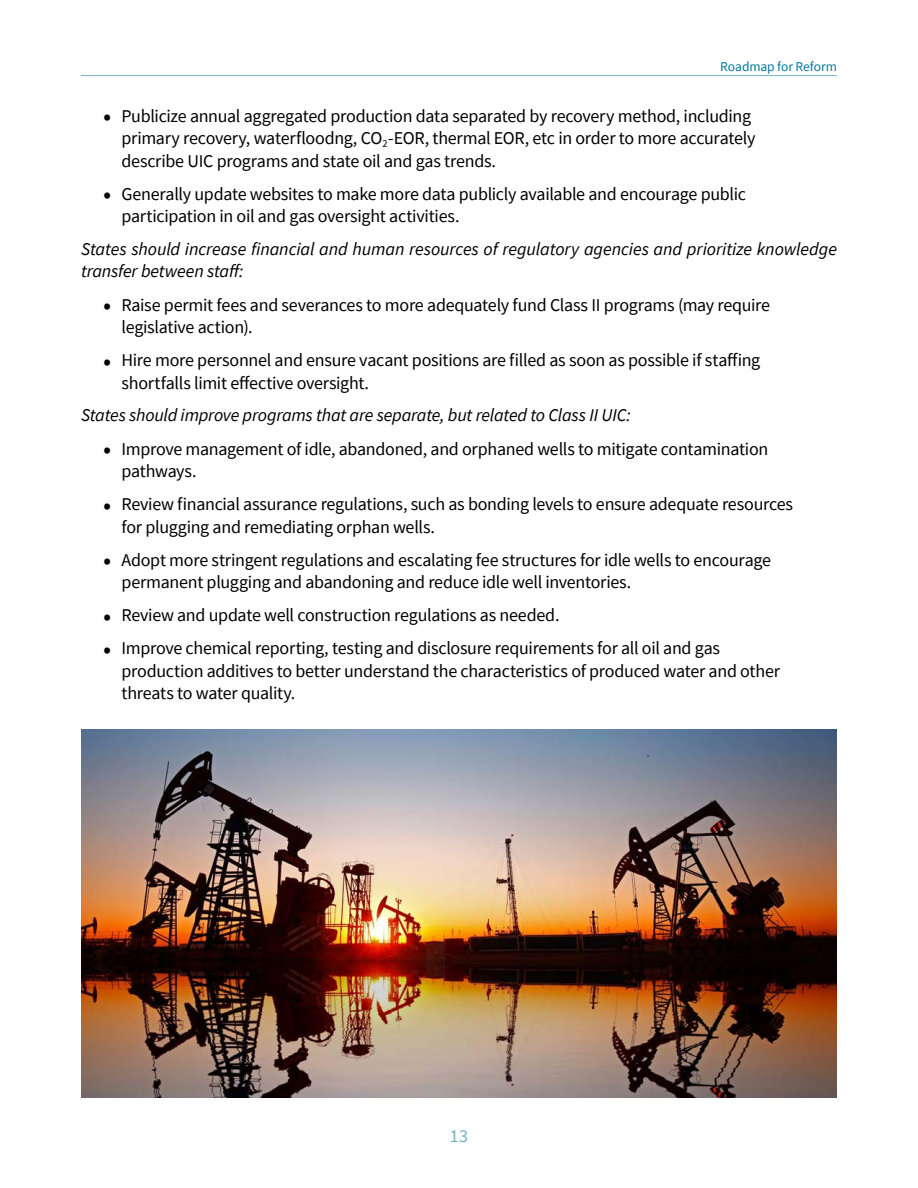
<style>
.page{position:relative;width:918px;height:1188px;background:#fff}
.page>*{position:absolute;margin:0;border:0;box-sizing:border-box;transform-origin:0 0}
.t1{font:18px/22.5px "Source Sans Pro";letter-spacing:-.015em;color:#000}
.O_G_Paper_Text{font:italic 18px/22.5px "Source Sans Pro";letter-spacing:-.01em;color:#000}
.t2{font:18px "Source Sans Pro";color:#71b2c9}
.t3{font:13.5px "Source Sans Pro";letter-spacing:-.005em;color:#00789a}
.s1{font-weight:900;font-size:21px}
</style>
<div class="page">
<hr style="left:81px;top:75px;width:756px;height:1px;background:#71b2c9">
<img style="left:81px;top:729px;width:756px;height:369px">
<p class="t3" style="left:720px;top:58px;width:118px">Roadmap for Reform</p>
<p class="t1" style="left:122px;top:104px;width:636px;text-indent:-18px"><span class="s1">•</span> Publicize annual aggregated production data separated by recovery method, including primary recovery, waterfloodng, CO<sub>2</sub>-EOR, thermal EOR, etc in order to more accurately describe UIC programs and state oil and gas trends.</p>
<p class="t1" style="left:122px;top:182px;width:626px;text-indent:-18px"><span class="s1">•</span> Generally update websites to make more data publicly available and encourage public participation in oil and gas oversight activities.</p>
<p class="O_G_Paper_Text" style="left:81px;top:238px;width:758px">States should increase financial and human resources of regulatory agencies and prioritize knowledge transfer between staff:</p>
<p class="t1" style="left:122px;top:293px;width:650px;text-indent:-18px"><span class="s1">•</span> Raise permit fees and severances to more adequately fund Class II programs (may require legislative action).</p>
<p class="t1" style="left:122px;top:349px;width:640px;text-indent:-18px"><span class="s1">•</span> Hire more personnel and ensure vacant positions are filled as soon as possible if staffing shortfalls limit effective oversight.</p>
<p class="O_G_Paper_Text" style="left:81px;top:404px;width:551px">States should improve programs that are separate, but related to Class II UIC:</p>
<p class="t1" style="left:122px;top:437px;width:648px;text-indent:-18px"><span class="s1">•</span> Improve management of idle, abandoned, and orphaned wells to mitigate contamination pathways.</p>
<p class="t1" style="left:122px;top:493px;width:673px;text-indent:-18px"><span class="s1">•</span> Review financial assurance regulations, such as bonding levels to ensure adequate resources for plugging and remediating orphan wells.</p>
<p class="t1" style="left:122px;top:548px;width:651px;text-indent:-18px"><span class="s1">•</span> Adopt more stringent regulations and escalating fee structures for idle wells to encourage permanent plugging and abandoning and reduce idle well inventories.</p>
<p class="t1" style="left:104px;top:604px;width:458px"><span class="s1">•</span> Review and update well construction regulations as needed.</p>
<p class="t1" style="left:122px;top:637px;width:660px;text-indent:-18px"><span class="s1">•</span> Improve chemical reporting, testing and disclosure requirements for all oil and gas production additives to better understand the characteristics of produced water and other threats to water quality.</p>
<p class="t2" style="left:450px;top:1124px;width:20px">13</p>
</div>
